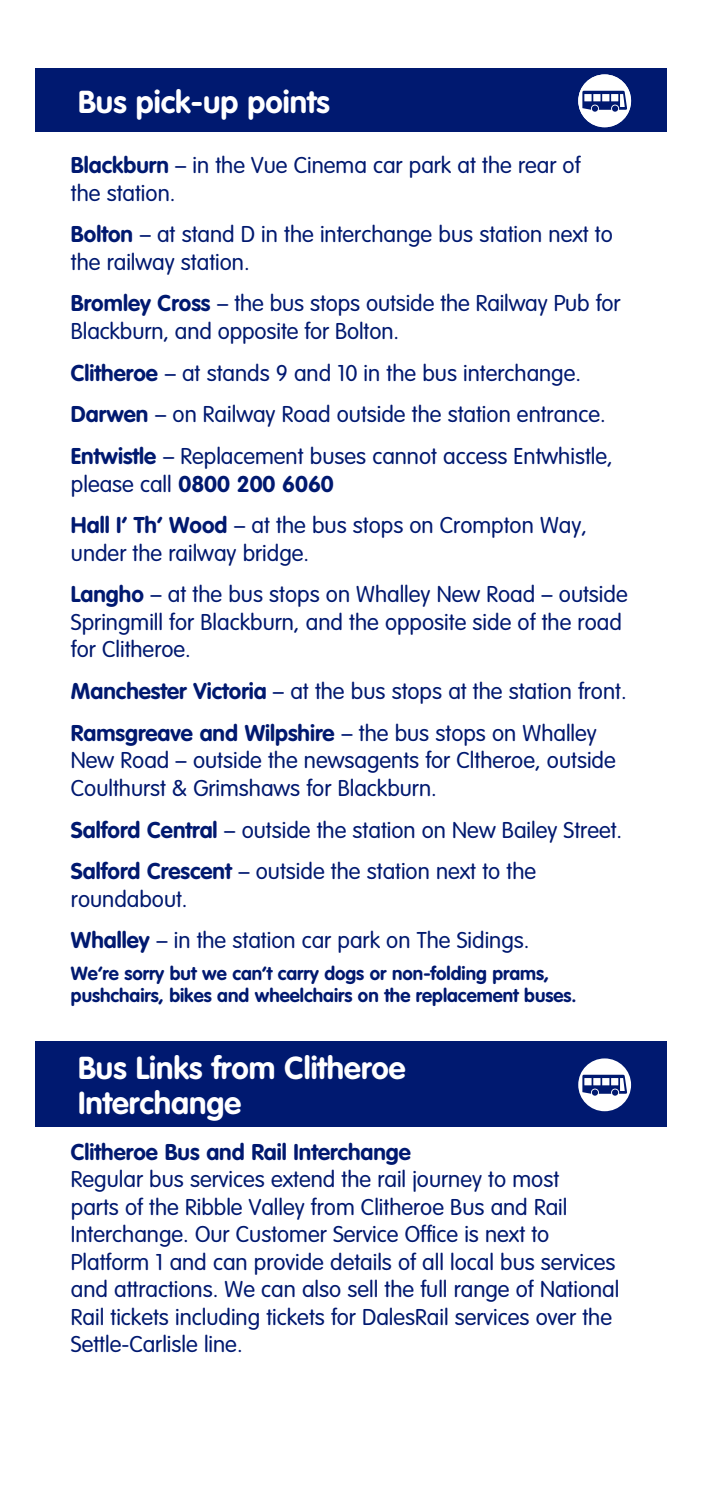
<style>
.page{position:relative;width:702px;height:1489px;background:#fff}
.page>*{position:absolute;margin:0;border:0;box-sizing:border-box;transform-origin:0 0}
.t1{font:700 31.25px/35px "VAG Rounded";color:#fff}
.t2{font:300 22.5px/27.5px "VAG Rounded";color:#001970}
.t3{font:700 22.5px "VAG Rounded";color:#001970}
.t4{font:700 18.75px/21.2px "VAG Rounded";color:#001970}
.s1{font-weight:700}
</style>
<div class="page">
<div style="left:35px;top:68px;width:631px;height:64px;background:#001970"></div>
<div style="left:35px;top:1041px;width:631px;height:85px;background:#001970"></div>
<div style="left:578px;top:1058px;width:53px;height:53px;background:#fff;border-radius:50%"></div>
<svg style="left:582px;top:1074px;width:45px;height:22px"></svg>
<div style="left:578px;top:74px;width:53px;height:53px;background:#fff;border-radius:50%"></div>
<svg style="left:582px;top:91px;width:45px;height:21px"></svg>
<h1 class="t1" style="left:78px;top:84px;width:253px">Bus pick-up points</h1>
<p class="t2" style="left:71px;top:151px;width:511px"><span class="s1">Blackburn</span> – in the Vue Cinema car park at the rear of the station.</p>
<p class="t2" style="left:71px;top:220px;width:543px"><span class="s1">Bolton</span> – at stand D in the interchange bus station next to the railway station.</p>
<p class="t2" style="left:71px;top:290px;width:551px"><span class="s1">Bromley Cross</span> – the bus stops outside the Railway Pub for<br>Blackburn, and opposite for Bolton.</p>
<p class="t2" style="left:71px;top:352px;width:543px;line-height:41.8px"><span class="s1">Clitheroe</span> – at stands 9 and 10 in the bus interchange.<br><span class="s1">Darwen</span> – on Railway Road outside the station entrance.<br><span class="s1">Entwistle</span> – Replacement buses cannot access Entwhistle,</p>
<p class="t2" style="left:71px;top:462px;width:517px;line-height:41.8px">please call <span class="s1">0800 200 6060<br>Hall I’ Th’ Wood</span> – at the bus stops on Crompton Way,</p>
<p class="t2" style="left:71px;top:532px;width:558px;line-height:41.8px">under the railway bridge.<br><span class="s1">Langho</span> – at the bus stops on Whalley New Road – outside</p>
<p class="t2" style="left:71px;top:608px;width:552px">Springmill for Blackburn, and the opposite side of the road for Clitheroe.</p>
<p class="t2" style="left:71px;top:670px;width:557px;line-height:41.8px"><span class="s1">Manchester Victoria</span> – at the bus stops at the station front.<br><span class="s1">Ramsgreave and Wilpshire</span> – the bus stops on Whalley</p>
<p class="t2" style="left:71px;top:746px;width:546px">New Road – outside the newsagents for Cltheroe, outside<br>Coulthurst &amp; Grimshaws for Blackburn.</p>
<p class="t2" style="left:71px;top:808px;width:553px;line-height:41.8px"><span class="s1">Salford Central</span> – outside the station on New Bailey Street.<br><span class="s1">Salford Crescent</span> – outside the station next to the</p>
<p class="t2" style="left:71px;top:877px;width:460px;line-height:41.8px">roundabout.<br><span class="s1">Whalley</span> – in the station car park on The Sidings.</p>
<p class="t4" style="left:71px;top:963px;width:507px">We’re sorry but we can’t carry dogs or non-folding prams, pushchairs, bikes and wheelchairs on the replacement buses.</p>
<h1 class="t1" style="left:78px;top:1053px;width:329px">Bus Links from Clitheroe<br>Interchange</h1>
<p class="t3" style="left:71px;top:1138px;width:341px">Clitheroe Bus and Rail Interchange</p>
<p class="t2" style="left:71px;top:1165px;width:550px">Regular bus services extend the rail journey to most<br>parts of the Ribble Valley from Clitheroe Bus and Rail Interchange. Our Customer Service Office is next to Platform 1 and can provide details of all local bus services and attractions. We can also sell the full range of National Rail tickets including tickets for DalesRail services over the Settle-Carlisle line.</p>
</div>
